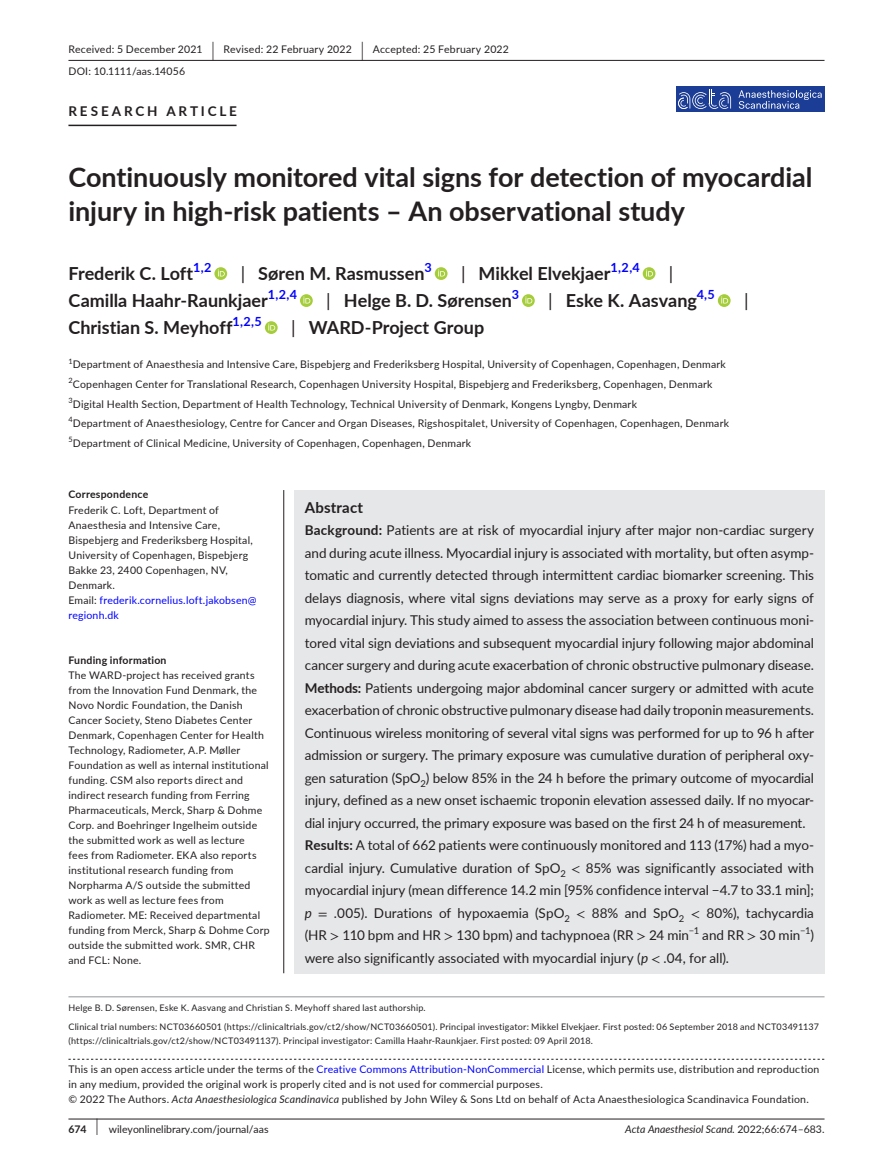
<style>
.page{position:relative;width:893px;height:1174px;background:#fff}
.page>*{position:absolute;margin:0;border:0;box-sizing:border-box;transform-origin:0 0}
.t1{font:700 27px/34.5px "Lato";letter-spacing:-.005em;color:#231f20}
.t2{font:700 18px "Lato";color:#231f20}
.t3{font:18px "Lato";color:#231f20}
.t4{font:700 15px "Lato";letter-spacing:.015em;color:#231f20}
.t5{font:13.5px/22.5px "Lato";letter-spacing:-.005em;color:#231f20}
.t6{font:700 13.5px "Lato";letter-spacing:.21em;color:#231f20}
.t7{font:700 12.6px "Lato";color:#00f}
.t8{font:10.5px/15px "Lato";letter-spacing:.02em;color:#231f20}
.t9{font:10.5px "Lato";color:#231f20}
.t10{font:italic 10.5px "Lato";color:#231f20}
.t11{font:700 10.5px "Lato";letter-spacing:.02em;color:#231f20}
.t12{font:9.45px "Lato";color:#231f20}
.t13{font:9px/19.5px "Lato";letter-spacing:.025em;color:#231f20}
.t14{font:7.35px "Lato";color:#231f20}
.s1{font-size:19.65px}
.s2{font-weight:400}
.s3{color:#00f}
.s4{font-weight:700}
.s5{font-family:"STIX"}
.s6{font-style:italic}
.s7{font-size:17.4px}
.s8{font-style:normal}
</style>
<div class="page">
<hr style="left:68px;top:1118px;width:756px;height:1px;background:#231f20">
<div style="left:676px;top:87px;width:148px;height:25px;background:#1b3d96"></div>
<svg style="left:678px;top:89px;width:53px;height:20px"></svg>
<svg style="left:738px;top:90px;width:84px;height:19px"></svg>
<hr style="left:68px;top:60px;width:756px;height:1px;background:#231f20">
<hr style="left:68px;top:125px;width:169px;height:1px;background:#231f20">
<svg style="left:214px;top:267px;width:13px;height:13px"></svg>
<svg style="left:218px;top:269px;width:7px;height:7px"></svg>
<svg style="left:435px;top:267px;width:12px;height:13px"></svg>
<svg style="left:438px;top:269px;width:7px;height:7px"></svg>
<svg style="left:643px;top:267px;width:12px;height:13px"></svg>
<svg style="left:646px;top:269px;width:7px;height:7px"></svg>
<svg style="left:300px;top:294px;width:13px;height:13px"></svg>
<svg style="left:303px;top:296px;width:7px;height:7px"></svg>
<svg style="left:522px;top:294px;width:13px;height:13px"></svg>
<svg style="left:525px;top:296px;width:7px;height:7px"></svg>
<svg style="left:718px;top:294px;width:13px;height:13px"></svg>
<svg style="left:721px;top:296px;width:7px;height:7px"></svg>
<svg style="left:265px;top:321px;width:13px;height:13px"></svg>
<svg style="left:268px;top:323px;width:7px;height:7px"></svg>
<hr style="left:68px;top:996px;width:756px;height:1px;background:#939598">
<div style="left:294px;top:490px;width:530px;height:483px;background:#e6e7e9"></div>
<hr style="left:283px;top:490px;width:1px;height:483px;background:#231f20">
<svg style="left:68px;top:1058px;width:756px;height:1px"></svg>
<p class="t8" style="left:68px;top:38px;width:442px;line-height:21.8px">Received: 5 December 2021 <span class="s1">|</span> Revised: 22 February 2022 <span class="s1">|</span> Accepted: 25 February 2022<br>DOI: 10.1111/aas.14056</p>
<p class="t6" style="left:68px;top:101px;width:170px">RESEARCH ARTICLE</p>
<h1 class="t1" style="left:68px;top:159px;width:745px">Continuously monitored vital signs for detection of myocardial injury in high-risk patients – An observational study</h1>
<h2 class="t2" style="left:68px;top:260px;width:126px">Frederik C. Loft</h2>
<p class="t7" style="left:193px;top:258px;width:20px">1,2</p>
<h2 class="t2" style="left:241px;top:260px;width:185px"><span class="s2">|</span> Søren M. Rasmussen</h2>
<p class="t7" style="left:424px;top:258px;width:9px">3</p>
<h2 class="t2" style="left:461px;top:260px;width:151px"><span class="s2">|</span> Mikkel Elvekjaer</h2>
<p class="t7" style="left:611px;top:258px;width:31px">1,2,4</p>
<h2 class="t3" style="left:669px;top:260px;width:6px">|</h2>
<h2 class="t2" style="left:68px;top:287px;width:201px">Camilla Haahr-Raunkjaer</h2>
<p class="t7" style="left:268px;top:285px;width:31px">1,2,4</p>
<h2 class="t2" style="left:326px;top:287px;width:187px"><span class="s2">|</span> Helge B. D. Sørensen</h2>
<p class="t7" style="left:512px;top:285px;width:9px">3</p>
<h2 class="t2" style="left:548px;top:287px;width:150px"><span class="s2">|</span> Eske K. Aasvang</h2>
<p class="t7" style="left:697px;top:285px;width:20px">4,5</p>
<h2 class="t3" style="left:744px;top:287px;width:6px">|</h2>
<h2 class="t2" style="left:68px;top:314px;width:166px">Christian S. Meyhoff</h2>
<p class="t7" style="left:232px;top:312px;width:31px">1,2,5</p>
<h2 class="t2" style="left:291px;top:314px;width:195px"><span class="s2">|</span> WARD-Project Group</h2>
<p class="t14" style="left:68px;top:356px;width:6px">1</p>
<p class="t8" style="left:73px;top:357px;width:655px">Department of Anaesthesia and Intensive Care, Bispebjerg and Frederiksberg Hospital, University of Copenhagen, Copenhagen, Denmark</p>
<p class="t14" style="left:68px;top:375px;width:6px">2</p>
<p class="t8" style="left:73px;top:376px;width:641px">Copenhagen Center for Translational Research, Copenhagen University Hospital, Bispebjerg and Frederiksberg, Copenhagen, Denmark</p>
<p class="t14" style="left:68px;top:395px;width:6px">3</p>
<p class="t8" style="left:68px;top:393px;width:662px;line-height:19.5px;text-indent:4px">Digital Health Section, Department of Health Technology, Technical University of Denmark, Kongens Lyngby, Denmark<br><sup>4</sup>Department of Anaesthesiology, Centre for Cancer and Organ Diseases, Rigshospitalet, University of Copenhagen, Copenhagen, Denmark<br><sup>5</sup>Department of Clinical Medicine, University of Copenhagen, Copenhagen, Denmark</p>
<p class="t11" style="left:68px;top:487px;width:81px">Correspondence</p>
<p class="t8" style="left:68px;top:502px;width:190px">Frederik C. Loft, Department of<br>Anaesthesia and Intensive Care,<br>Bispebjerg and Frederiksberg Hospital,<br>University of Copenhagen, Bispebjerg<br>Bakke 23, 2400 Copenhagen, NV,<br>Denmark.<br>Email: <span class="s3">frederik.cornelius.loft.jakobsen@ regionh.dk</span></p>
<p class="t11" style="left:68px;top:652px;width:100px">Funding information</p>
<p class="t8" style="left:68px;top:667px;width:203px">The WARD-project has received grants from the Innovation Fund Denmark, the Novo Nordic Foundation, the Danish Cancer Society, Steno Diabetes Center Denmark, Copenhagen Center for Health Technology, Radiometer, A.P. Møller Foundation as well as internal institutional funding. CSM also reports direct and indirect research funding from Ferring Pharmaceuticals, Merck, Sharp &amp; Dohme Corp. and Boehringer Ingelheim outside the submitted work as well as lecture<br>fees from Radiometer. EKA also reports institutional research funding from Norpharma A/S outside the submitted work as well as lecture fees from Radiometer. ME: Received departmental funding from Merck, Sharp &amp; Dohme Corp outside the submitted work. SMR, CHR and FCL: None.</p>
<h3 class="t4" style="left:305px;top:496px;width:60px">Abstract</h3>
<p class="t5" style="left:305px;top:518px;width:511px"><span class="s4">Background:</span> Patients are at risk of myocardial injury after major non-cardiac surgery and during acute illness. Myocardial injury is associated with mortality, but often asymp&shy;tomatic and currently detected through intermittent cardiac biomarker screening. This delays diagnosis, where vital signs deviations may serve as a proxy for early signs of myocardial injury. This study aimed to assess the association between continuous moni&shy;tored vital sign deviations and subsequent myocardial injury following major abdominal cancer surgery and during acute exacerbation of chronic obstructive pulmonary disease.<br><span class="s4">Methods:</span> Patients undergoing major abdominal cancer surgery or admitted with acute exacerbation of chronic obstructive pulmonary disease had daily troponin measurements.<br>Continuous wireless monitoring of several vital signs was performed for up to 96 h after admission or surgery. The primary exposure was cumulative duration of peripheral oxy&shy;gen saturation (SpO<sub>2</sub>) below 85% in the 24 h before the primary outcome of myocardial injury, defined as a new onset ischaemic troponin elevation assessed daily. If no myocar&shy;dial injury occurred, the primary exposure was based on the first 24 h of measurement.<br><span class="s4">Results:</span> A total of 662 patients were continuously monitored and 113 (17%) had a myo&shy;cardial injury. Cumulative duration of SpO<sub>2</sub> <span class="s5">&lt;</span> 85% was significantly associated with myocardial injury (mean difference 14.2 min [95% confidence interval −4.7 to 33.1 min]; <span class="s6">p</span> <span class="s5">=</span> .005). Durations of hypoxaemia (SpO<sub>2</sub> <span class="s5">&lt;</span> 88% and SpO<sub>2</sub> <span class="s5">&lt;</span> 80%), tachycardia (HR <span class="s5">&gt;</span> 110 bpm and HR <span class="s5">&gt;</span> 130 bpm) and tachypnoea (RR <span class="s5">&gt;</span> 24 min</p>
<p class="t12" style="left:689px;top:924px;width:12px">−1</p>
<p class="t5" style="left:702px;top:923px;width:100px">and RR <span class="s5">&gt;</span> 30 min</p>
<p class="t12" style="left:800px;top:924px;width:12px">−1</p>
<p class="t5" style="left:810px;top:923px;width:5px">)</p>
<p class="t5" style="left:305px;top:946px;width:426px">were also significantly associated with myocardial injury (<span class="s6">p</span> <span class="s5">&lt;</span> .04, for all).</p>
<p class="t13" style="left:68px;top:997px;width:752px">Helge B. D. Sørensen, Eske K. Aasvang and Christian S. Meyhoff shared last authorship.<br>Clinical trial numbers: NCT03660501 (https://clinicaltrials.gov/ct2/show/NCT03660501). Principal investigator: Mikkel Elvekjaer. First posted: 06 September 2018 and NCT03491137</p>
<p class="t13" style="left:68px;top:1030px;width:526px">(https://clinicaltrials.gov/ct2/show/NCT03491137). Principal investigator: Camilla Haahr-Raunkjaer. First posted: 09 April 2018.</p>
<p class="t8" style="left:68px;top:1061px;width:752px">This is an open access article under the terms of the <span class="s3">Creative Commons Attribution-NonCommercial</span> License, which permits use, distribution and reproduction in any medium, provided the original work is properly cited and is not used for commercial purposes.<br>© 2022 The Authors. <span class="s6">Acta Anaesthesiologica Scandinavica</span> published by John Wiley &amp; Sons Ltd on behalf of Acta Anaesthesiologica Scandinavica Foundation.</p>
<p class="t9" style="left:68px;top:1121px;width:202px"><span class="s4">674</span> <span class="s7">|</span> wileyonlinelibrary.com/journal/aas</p>
<p class="t10" style="left:625px;top:1121px;width:201px">Acta Anaesthesiol Scand. <span class="s8">2022;66:674–683.</span></p>
</div>
